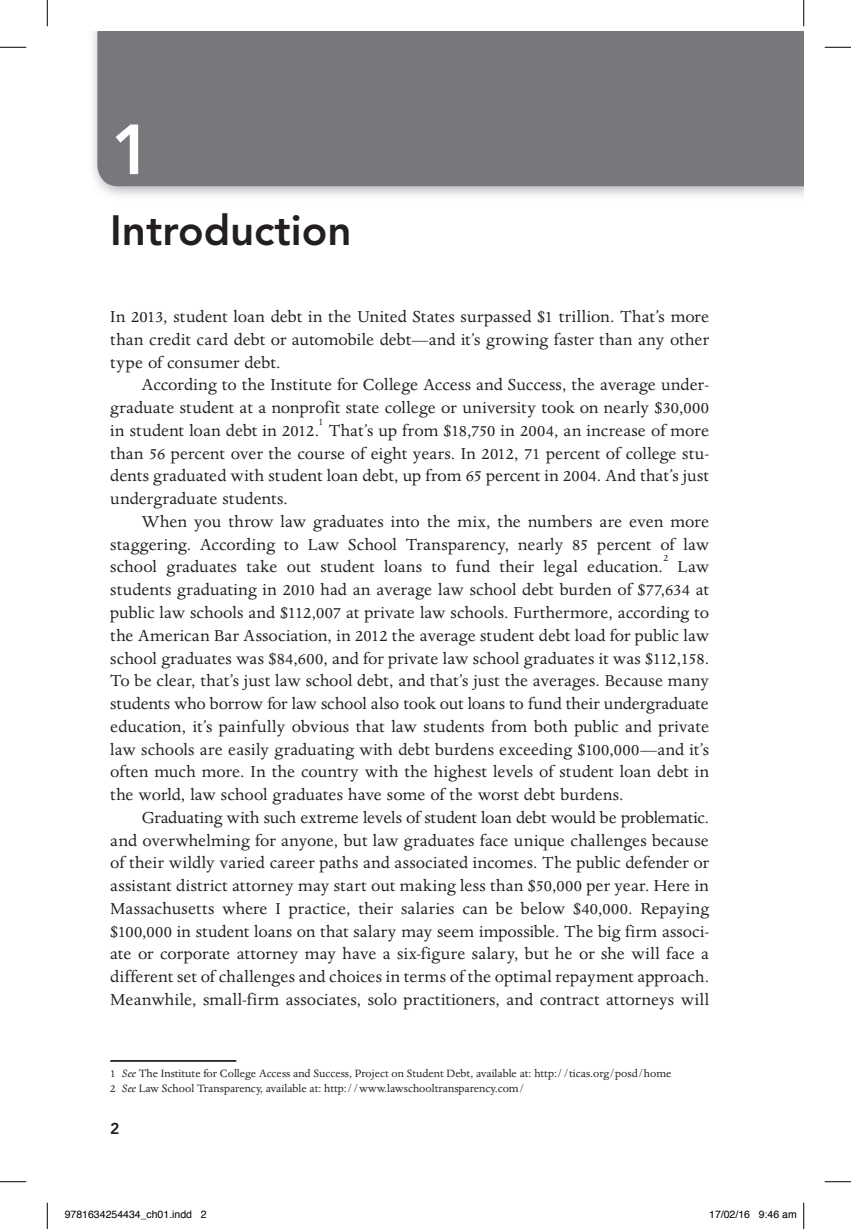
<style>
.page{position:relative;width:851px;height:1229px;background:#fff}
.page>*{position:absolute;margin:0;border:0;box-sizing:border-box;transform-origin:0 0}
.t1{font:800 70px "Avenir LT Std";color:#fff}
.t2{font:800 42px "Avenir LT Std";color:#231f20}
.t3{font:18.38px/22.8px "Dante MT Std";letter-spacing:.005em;color:#231f20;text-align:justify}
.t4{font:800 15.75px "Avenir LT Std";color:#231f20}
.t5{font:12.25px/15.8px "Dante MT Std";color:#231f20}
.t6{font:11.03px "Dante MT Std";color:#231f20}
.t7{font:10.5px "Helvetica";color:#000}
.s1{font-style:italic}
</style>
<div class="page">
<div style="left:97px;top:32px;width:706px;height:154px;background:#76787b"></div>
<hr style="left:110px;top:1060px;width:126px;height:1px;background:#231f20">
<svg style="left:0;top:47px;width:26px;height:1px"></svg>
<svg style="left:824px;top:47px;width:26px;height:1px"></svg>
<svg style="left:0;top:1181px;width:26px;height:1px"></svg>
<svg style="left:824px;top:1181px;width:26px;height:1px"></svg>
<svg style="left:47px;top:0;width:1px;height:26px"></svg>
<svg style="left:47px;top:1202px;width:1px;height:26px"></svg>
<svg style="left:803px;top:0;width:1px;height:26px"></svg>
<svg style="left:803px;top:1202px;width:1px;height:26px"></svg>
<h1 class="t1" style="left:111px;top:108px;width:43px">1</h1>
<h2 class="t2" style="left:110px;top:206px;width:243px">Introduction</h2>
<p class="t3" style="left:110px;top:305px;width:600px">In 2013, student loan debt in the United States surpassed $1 trillion. That’s more than credit card debt or automobile debt—and it’s growing faster than any other type of consumer debt.</p>
<p class="t3" style="left:110px;top:373px;width:600px;text-indent:31px">According to the Institute for College Access and Success, the average under&shy;graduate student at a nonprofit state college or university took on nearly $30,000 in student loan debt in 2012.</p>
<p class="t6" style="left:318px;top:415px;width:6px">1</p>
<p class="t3" style="left:110px;top:419px;width:600px;text-indent:218px">That’s up from $18,750 in 2004, an increase of more than 56 percent over the course of eight years. In 2012, 71 percent of college stu&shy;dents graduated with student loan debt, up from 65 percent in 2004. And that’s just undergraduate students.</p>
<p class="t3" style="left:110px;top:510px;width:600px;text-indent:31px">When you throw law graduates into the mix, the numbers are even more staggering. According to Law School Transparency, nearly 85 percent of law school graduates take out student loans to fund their legal education.</p>
<p class="t6" style="left:663px;top:551px;width:6px">2</p>
<p class="t3" style="left:110px;top:555px;width:600px;text-indent:567px">Law students graduating in 2010 had an average law school debt burden of $77,634 at public law schools and $112,007 at private law schools. Furthermore, according to the American Bar Association, in 2012 the average student debt load for public law school graduates was $84,600, and for private law school graduates it was $112,158.<br>To be clear, that’s just law school debt, and that’s just the averages. Because many students who borrow for law school also took out loans to fund their undergraduate education, it’s painfully obvious that law students from both public and private law schools are easily graduating with debt burdens exceeding $100,000—and it’s often much more. In the country with the highest levels of student loan debt in the world, law school graduates have some of the worst debt burdens.</p>
<p class="t3" style="left:110px;top:806px;width:600px;text-indent:31px">Graduating with such extreme levels of student loan debt would be problematic. and overwhelming for anyone, but law graduates face unique challenges because of their wildly varied career paths and associated incomes. The public defender or assistant district attorney may start out making less than $50,000 per year. Here in Massachusetts where I practice, their salaries can be below $40,000. Repaying $100,000 in student loans on that salary may seem impossible. The big firm associ&shy;ate or corporate attorney may have a six-figure salary, but he or she will face a different set of challenges and choices in terms of the optimal repayment approach.<br>Meanwhile, small-firm associates, solo practitioners, and contract attorneys will</p>
<p class="t5" style="left:110px;top:1065px;width:562px">1 <span class="s1">See</span> The Institute for College Access and Success, Project on Student Debt, available at: http://ticas.org/posd/home<br>2 <span class="s1">See</span> Law School Transparency, available at: http://www.lawschooltransparency.com/</p>
<p class="t4" style="left:110px;top:1119px;width:11px">2</p>
<p class="t7" style="left:65px;top:1206px;width:143px">9781634254434_ch01.indd 2</p>
<p class="t7" style="left:709px;top:1206px;width:89px">17/02/16 9:46 am</p>
</div>
